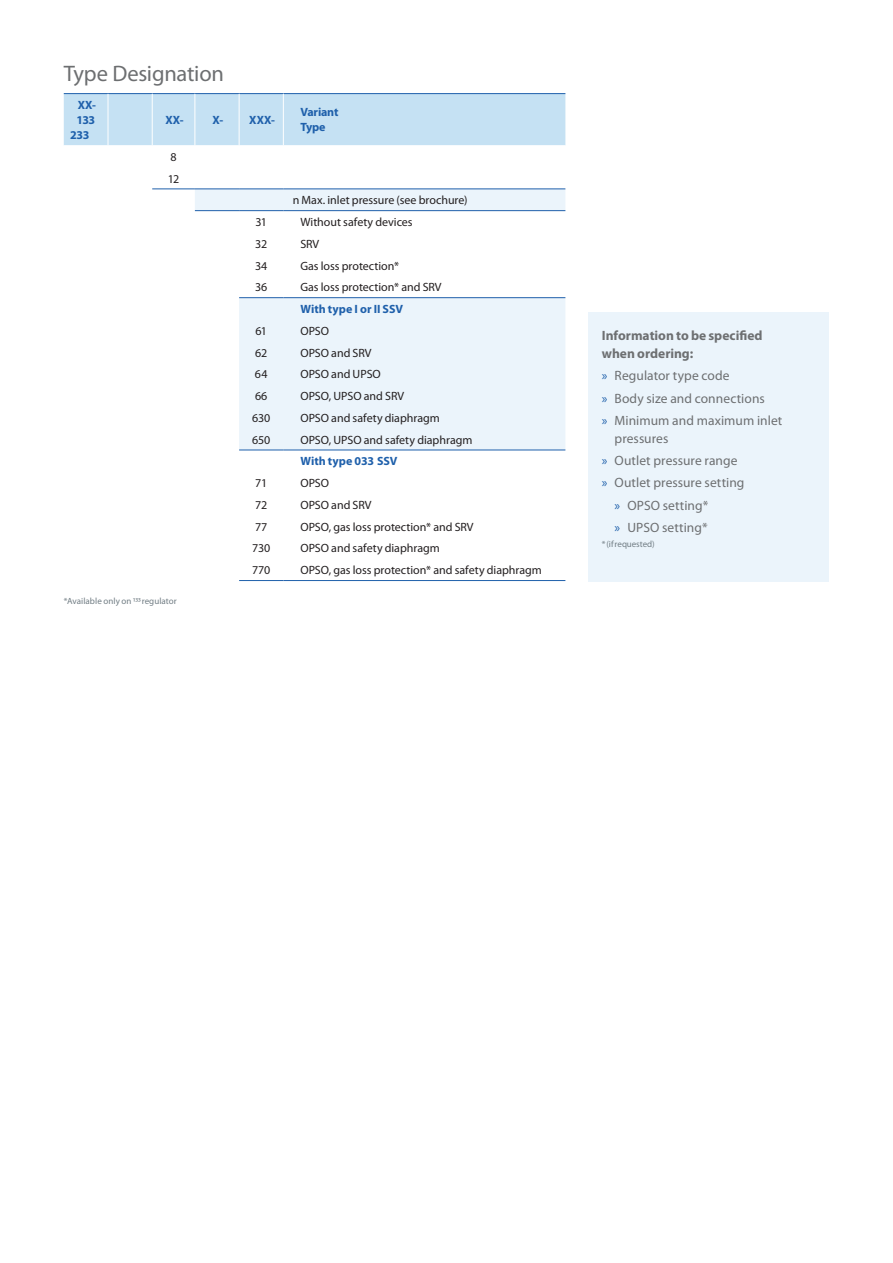
<style>
.page{position:relative;width:893px;height:1263px;background:#fff}
.page>*{position:absolute;margin:0;border:0;box-sizing:border-box;transform-origin:0 0}
.Section_Title{font:22.5px "Myriad Pro";letter-spacing:-.01em;color:#6d6f71}
.t1{font:13.5px/18px "Myriad Pro";letter-spacing:.005em;color:#6d6f71}
.Section_Subhead{font:700 13.5px/18px "Myriad Pro";color:#6d6f71}
.Table_Body{font:12px "Myriad Pro";letter-spacing:-.005em;color:#231f20}
.Table_Body-2{font:700 12px "Myriad Pro";letter-spacing:.005em;color:#1f60ab}
.Table_2_Header{font:700 12px "Myriad Pro";letter-spacing:-.015em;color:#1f60ab}
.Section_Subhead-2{font:9px "Myriad Pro";letter-spacing:.005em;color:#717d84}
.Legal_Grey{font:9px "Myriad Pro";letter-spacing:-.005em;color:#717d84}
.s1{color:#1f60ab}
</style>
<div class="page">
<div style="left:64px;top:94px;width:501px;height:51px;background:#c5e1f3"></div>
<svg style="left:195px;top:190px;width:370px;height:260px;fill:#ebf4fb"></svg>
<hr style="left:64px;top:93px;width:44px;height:1px;background:#1f60ab">
<hr style="left:108px;top:93px;width:44px;height:1px;background:#1f60ab">
<hr style="left:152px;top:93px;width:43px;height:1px;background:#1f60ab">
<hr style="left:195px;top:93px;width:44px;height:1px;background:#1f60ab">
<hr style="left:239px;top:93px;width:44px;height:1px;background:#1f60ab">
<hr style="left:283px;top:93px;width:282px;height:1px;background:#1f60ab">
<hr style="left:108px;top:94px;width:1px;height:51px;background:#fff">
<hr style="left:152px;top:94px;width:1px;height:51px;background:#fff">
<hr style="left:195px;top:94px;width:1px;height:51px;background:#fff">
<hr style="left:239px;top:94px;width:1px;height:51px;background:#fff">
<hr style="left:283px;top:94px;width:1px;height:51px;background:#fff">
<hr style="left:152px;top:189px;width:43px;height:1px;background:#1f60ab">
<hr style="left:195px;top:189px;width:44px;height:1px;background:#1f60ab">
<hr style="left:239px;top:189px;width:44px;height:1px;background:#1f60ab">
<hr style="left:283px;top:189px;width:282px;height:1px;background:#1f60ab">
<hr style="left:195px;top:210px;width:44px;height:1px;background:#1f60ab">
<hr style="left:239px;top:210px;width:44px;height:1px;background:#1f60ab">
<hr style="left:283px;top:210px;width:282px;height:1px;background:#1f60ab">
<hr style="left:239px;top:297px;width:44px;height:1px;background:#1f60ab">
<hr style="left:283px;top:297px;width:282px;height:1px;background:#1f60ab">
<hr style="left:239px;top:450px;width:44px;height:1px;background:#1f60ab">
<hr style="left:283px;top:450px;width:282px;height:1px;background:#1f60ab">
<hr style="left:239px;top:580px;width:44px;height:1px;background:#1f60ab">
<hr style="left:283px;top:580px;width:282px;height:1px;background:#1f60ab">
<div style="left:588px;top:312px;width:241px;height:269px;background:#ebf4fb"></div>
<p class="Section_Title" style="left:64px;top:59px;width:162px">Type Designation</p>
<p class="Table_2_Header" style="left:78px;top:97px;width:20px">XX-</p>
<p class="Table_2_Header" style="left:77px;top:112px;width:20px">133</p>
<p class="Table_2_Header" style="left:70px;top:127px;width:21px">233</p>
<p class="Table_2_Header" style="left:165px;top:112px;width:20px">XX-</p>
<p class="Table_2_Header" style="left:213px;top:112px;width:12px">X-</p>
<p class="Table_2_Header" style="left:249px;top:112px;width:27px">XXX-</p>
<p class="Table_Body" style="left:170px;top:149px;width:8px">8</p>
<p class="Table_Body" style="left:168px;top:171px;width:13px">12</p>
<p class="Table_2_Header" style="left:300px;top:105px;width:40px">Variant</p>
<p class="Table_2_Header" style="left:300px;top:120px;width:27px">Type</p>
<p class="Table_Body" style="left:293px;top:193px;width:176px">n Max. inlet pressure (see brochure)</p>
<p class="Section_Subhead-2" style="left:64px;top:595px;width:115px">*Available only on 133 regulator</p>
<p class="Table_Body" style="left:255px;top:215px;width:13px">31</p>
<p class="Table_Body" style="left:300px;top:215px;width:114px">Without safety devices</p>
<p class="Table_Body" style="left:255px;top:236px;width:13px">32</p>
<p class="Table_Body" style="left:300px;top:236px;width:20px">SRV</p>
<p class="Table_Body" style="left:255px;top:258px;width:14px">34</p>
<p class="Table_Body" style="left:300px;top:258px;width:100px">Gas loss protection*</p>
<p class="Table_Body" style="left:255px;top:280px;width:14px">36</p>
<p class="Table_Body" style="left:300px;top:280px;width:143px">Gas loss protection* and SRV</p>
<p class="Table_Body-2" style="left:300px;top:301px;width:104px">With type I or II SSV</p>
<p class="Table_Body" style="left:255px;top:323px;width:13px">61</p>
<p class="Table_Body" style="left:300px;top:323px;width:30px">OPSO</p>
<p class="Table_Body" style="left:255px;top:345px;width:14px">62</p>
<p class="Table_Body" style="left:300px;top:345px;width:73px">OPSO and SRV</p>
<p class="Table_Body" style="left:255px;top:367px;width:14px">64</p>
<p class="Table_Body" style="left:300px;top:367px;width:82px">OPSO and UPSO</p>
<p class="Table_Body" style="left:255px;top:389px;width:14px">66</p>
<p class="Table_Body" style="left:300px;top:389px;width:105px">OPSO, UPSO and SRV</p>
<p class="Table_Body" style="left:252px;top:410px;width:20px">630</p>
<p class="Table_Body" style="left:300px;top:410px;width:141px">OPSO and safety diaphragm</p>
<p class="Table_Body" style="left:252px;top:432px;width:20px">650</p>
<p class="Table_Body" style="left:300px;top:432px;width:174px">OPSO, UPSO and safety diaphragm</p>
<p class="Table_Body-2" style="left:300px;top:453px;width:99px">With type 033 SSV</p>
<p class="Table_Body" style="left:255px;top:476px;width:13px">71</p>
<p class="Table_Body" style="left:300px;top:476px;width:30px">OPSO</p>
<p class="Table_Body" style="left:255px;top:497px;width:14px">72</p>
<p class="Table_Body" style="left:300px;top:497px;width:73px">OPSO and SRV</p>
<p class="Table_Body" style="left:255px;top:519px;width:14px">77</p>
<p class="Table_Body" style="left:300px;top:519px;width:175px">OPSO, gas loss protection* and SRV</p>
<p class="Table_Body" style="left:252px;top:541px;width:20px">730</p>
<p class="Table_Body" style="left:300px;top:541px;width:141px">OPSO and safety diaphragm</p>
<p class="Table_Body" style="left:252px;top:563px;width:20px">770</p>
<p class="Table_Body" style="left:300px;top:563px;width:243px">OPSO, gas loss protection* and safety diaphragm</p>
<p class="Section_Subhead" style="left:602px;top:326px;width:162px">Information to be specified when ordering:</p>
<p class="t1" style="left:602px;top:367px;width:129px"><span class="s1">»</span> Regulator type code</p>
<p class="t1" style="left:602px;top:389px;width:164px"><span class="s1">»</span> Body size and connections</p>
<p class="t1" style="left:615px;top:411px;width:169px;text-indent:-13px"><span class="s1">»</span> Minimum and maximum inlet pressures</p>
<p class="t1" style="left:602px;top:451px;width:137px"><span class="s1">»</span> Outlet pressure range</p>
<p class="t1" style="left:602px;top:474px;width:144px"><span class="s1">»</span> Outlet pressure setting</p>
<p class="t1" style="left:615px;top:496px;width:95px"><span class="s1">»</span> OPSO setting*</p>
<p class="t1" style="left:615px;top:518px;width:95px"><span class="s1">»</span> UPSO setting*</p>
<p class="Legal_Grey" style="left:602px;top:538px;width:54px">* (if requested)</p>
</div>
